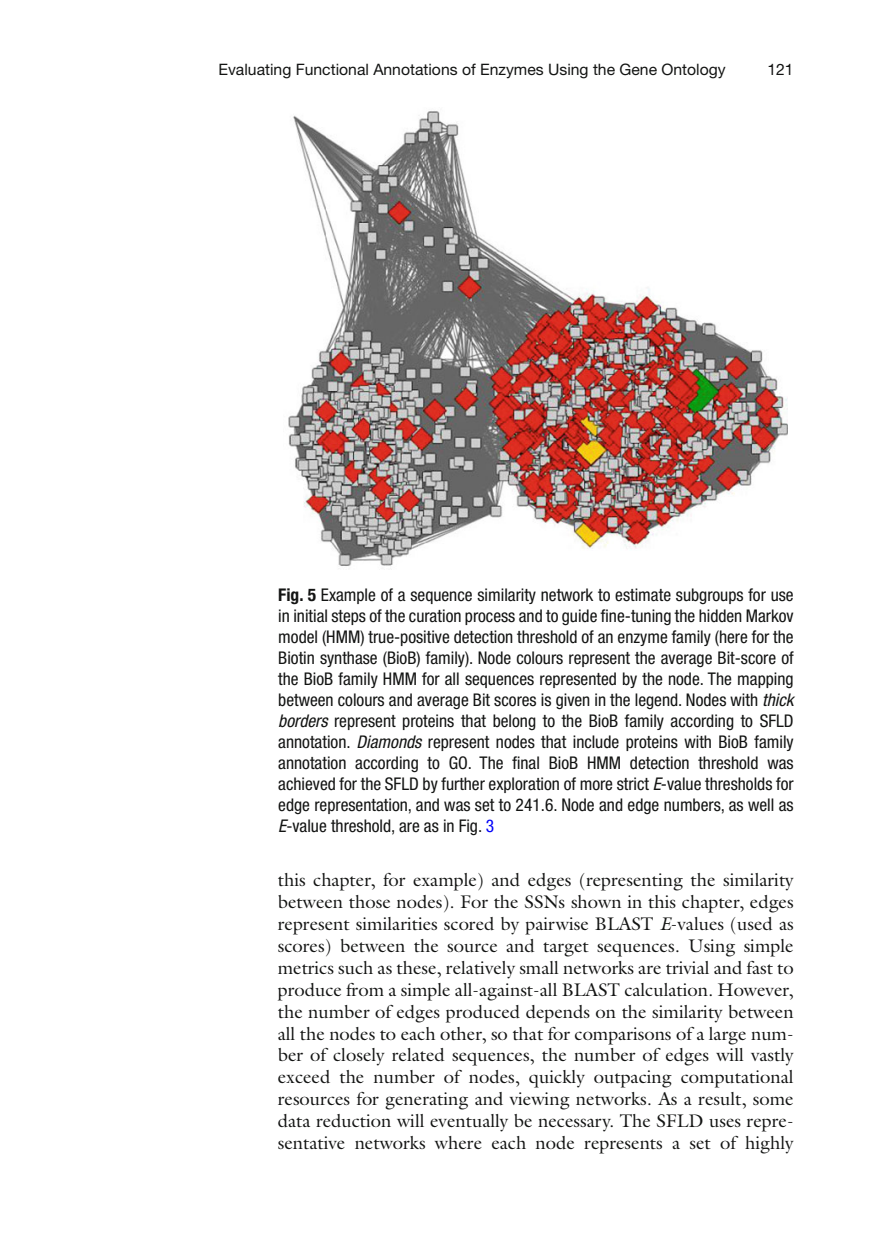
<style>
.page{position:relative;width:883px;height:1260px;background:#fff}
.page>*{position:absolute;margin:0;border:0;box-sizing:border-box;transform-origin:0 0}
.t1{font:18.38px/21.9px "Fmpyrd Galliard";color:#131413;text-align:justify}
.t2{font:condensed 17.5px/21px "Gqwfhd Helvetica Neue";color:#131413;text-align:justify}
.t3{font:15.75px "Ctfwnf Helvetica Neue";color:#131413}
.s1{font-family:"Mwdtpy Helvetica Neue";font-weight:700}
.s2{font-family:"Wvxlfp Helvetica Neue";font-style:italic}
.s3{color:#0000fa}
.s4{font-family:"Kjnjkq Galliard";font-style:italic}
</style>
<div class="page">
<img style="left:288px;top:111px;width:500px;height:455px">
<p class="t3" style="left:218px;top:64px;width:509px">Evaluating Functional Annotations of Enzymes Using the Gene Ontology</p>
<p class="t3" style="left:767px;top:64px;width:28px">121</p>
<p class="t2" style="left:278px;top:586px;width:517px"><span class="s1">Fig. 5</span> Example of a sequence similarity network to estimate subgroups for use in initial steps of the curation process and to guide fine-tuning the hidden Markov model (HMM) true-positive detection threshold of an enzyme family (here for the Biotin synthase (BioB) family). Node colours represent the average Bit-score of the BioB family HMM for all sequences represented by the node. The mapping between colours and average Bit scores is given in the legend. Nodes with <span class="s2">thick borders</span> represent proteins that belong to the BioB family according to SFLD annotation. <span class="s2">Diamonds</span> represent nodes that include proteins with BioB family annotation according to GO. The final BioB HMM detection threshold was achieved for the SFLD by further exploration of more strict <span class="s2">E</span> -value thresholds for edge representation, and was set to 241.6. Node and edge numbers, as well as <span class="s2">E</span> -value threshold, are as in Fig. <span class="s3">3</span></p>
<p class="t1" style="left:278px;top:871px;width:517px">this chapter, for example) and edges (representing the similarity between those nodes). For the SSNs shown in this chapter, edges represent similarities scored by pairwise BLAST <span class="s4">E</span>-values (used as scores) between the source and target sequences. Using simple metrics such as these, relatively small networks are trivial and fast to produce from a simple all-against-all BLAST calculation. However, the number of edges produced depends on the similarity between all the nodes to each other, so that for comparisons of a large num&shy;ber of closely related sequences, the number of edges will vastly exceed the number of nodes, quickly outpacing computational resources for generating and viewing networks. As a result, some data reduction will eventually be necessary. The SFLD uses repre&shy;sentative networks where each node represents a set of highly</p>
</div>
